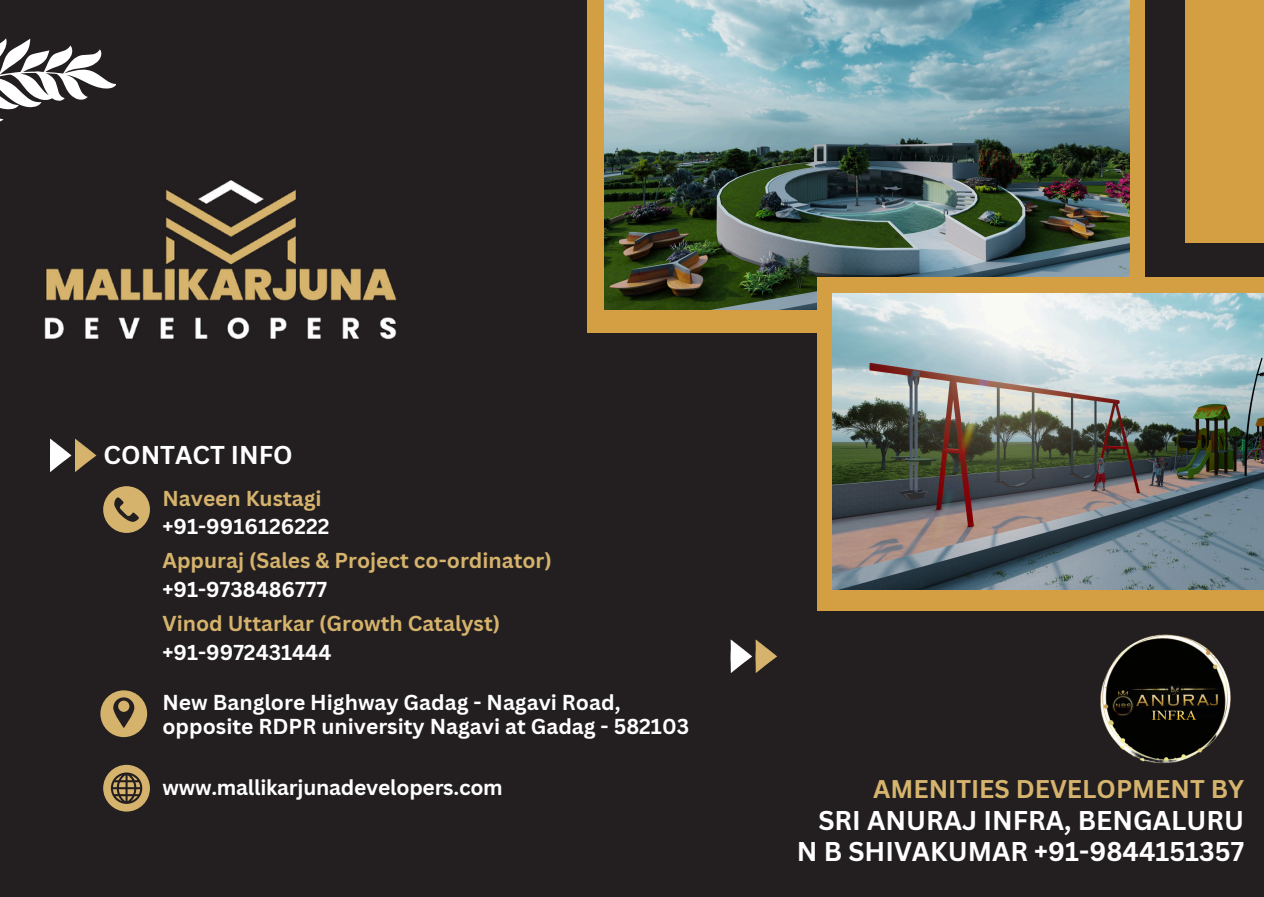
<style>
.page{position:relative;width:1264px;height:897px;background:#fff}
.page>*{position:absolute;margin:0;border:0;box-sizing:border-box;transform-origin:0 0}
.t1{font:700 26.4px/31.5px "Canva Sans";color:#fff;text-align:right}
.t2{font:700 25.05px "Canva Sans";color:#fff}
.t3{font:700 24.9px "Canva Sans";color:#d6b46d}
.t4{font:700 21px "Canva Sans";color:#fff}
.t5{font:700 21px "Canva Sans";color:#d5b36c}
</style>
<div class="page">
<div style="left:0;top:0;width:1263px;height:897px;background:#231f20"></div>
<img style="left:44px;top:180px;width:353px;height:159px">
<div style="left:587px;top:0;width:558px;height:332px;background:#d39f42"></div>
<img style="left:605px;top:0;width:524px;height:309px">
<div style="left:817px;top:277px;width:446px;height:334px;background:#d39f42"></div>
<img style="left:832px;top:293px;width:431px;height:296px">
<div style="left:1185px;top:0;width:78px;height:242px;background:#d39f42"></div>
<svg style="left:50px;top:438px;width:46px;height:34px"></svg>
<svg style="left:0;top:45px;width:116px;height:77px"></svg>
<div style="left:103px;top:486px;width:47px;height:47px;background:#d5b36c;border-radius:50%"></div>
<svg style="left:114px;top:497px;width:25px;height:25px"></svg>
<svg style="left:100px;top:690px;width:47px;height:47px"></svg>
<svg style="left:103px;top:765px;width:47px;height:46px"></svg>
<img style="left:1100px;top:634px;width:129px;height:130px">
<svg style="left:730px;top:639px;width:47px;height:33px"></svg>
<h1 class="t2" style="left:104px;top:437px;width:191px">CONTACT INFO</h1>
<p class="t5" style="left:162px;top:483px;width:161px">Naveen Kustagi</p>
<p class="t4" style="left:162px;top:511px;width:168px">+91-9916126222</p>
<p class="t5" style="left:162px;top:545px;width:391px">Appuraj (Sales &amp; Project co-ordinator)</p>
<p class="t4" style="left:162px;top:574px;width:166px">+91-9738486777</p>
<p class="t5" style="left:162px;top:608px;width:339px">Vinod Uttarkar (Growth Catalyst)</p>
<p class="t4" style="left:162px;top:638px;width:170px">+91-9972431444</p>
<p class="t4" style="left:162px;top:687px;width:459px">New Banglore Highway Gadag - Nagavi Road,</p>
<p class="t4" style="left:162px;top:712px;width:528px">opposite RDPR university Nagavi at Gadag - 582103</p>
<p class="t4" style="left:162px;top:772px;width:342px">www.mallikarjunadevelopers.com</p>
<p class="t3" style="left:873px;top:771px;width:372px">AMENITIES DEVELOPMENT BY</p>
<p class="t1" style="left:796px;top:804px;width:449px">SRI ANURAJ INFRA, BENGALURU<br>N B SHIVAKUMAR +91-9844151357</p>
</div>
